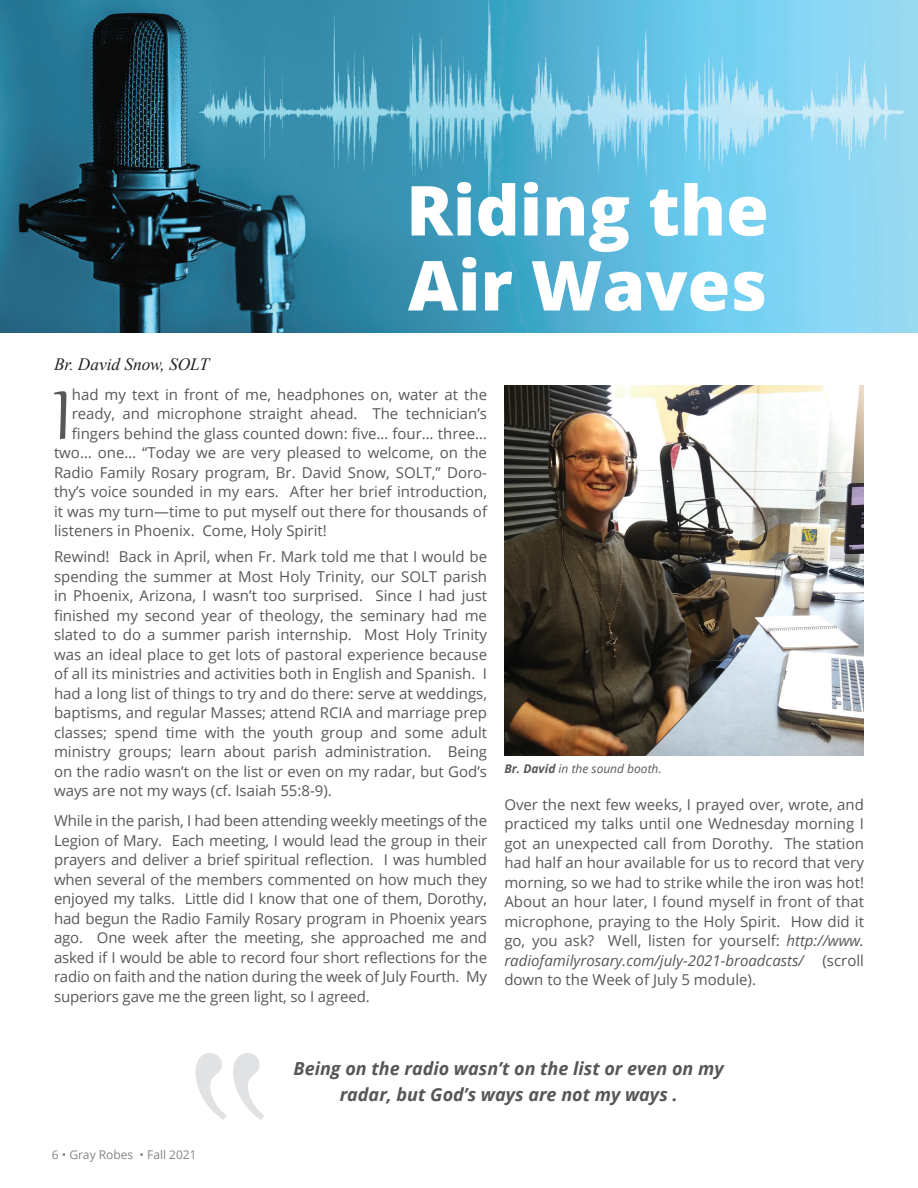
<style>
.page{position:relative;width:918px;height:1188px;background:#fff}
.page>*{position:absolute;margin:0;border:0;box-sizing:border-box;transform-origin:0 0}
.GR_Body_Copy{font:84.3px "Gabriola";color:#57585a}
.GR_Heading{font:800 69px/75px "Open Sans";color:#fff}
.GR_Pull_Quote{font:italic 700 18px/25.5px "Open Sans";color:#575757;text-align:center}
.GR_Author{font:italic 17.25px "Times New Roman";color:#231f20}
.GR_Body_Copy-2{font:15px/19.5px "Open Sans";color:#57585a;text-align:justify}
.GR_Caption_2{font:italic 12px "Open Sans";color:#57585a}
.t1{font:12px "Open Sans";color:#828487}
.s1{font-weight:700}
.s2{font-style:italic}
</style>
<div class="page">
<svg style="left:195px;top:1053px;width:69px;height:67px"></svg>
<img style="left:505px;top:386px;width:359px;height:369px">
<img style="left:0;top:0;width:918px;height:332px">
<p class="GR_Author" style="left:54px;top:353px;width:157px">Br. David Snow, SOLT</p>
<p class="GR_Heading" style="left:406px;top:169px;width:364px">Riding the<br>Air Waves</p>
<p class="GR_Body_Copy" style="left:53px;top:360px;width:20px">I</p>
<p class="GR_Body_Copy-2" style="left:72px;top:384px;width:417px">had my text in front of me, headphones on, water at the</p>
<p class="GR_Body_Copy-2" style="left:72px;top:403px;width:417px">ready, and microphone straight ahead. The technician’s</p>
<p class="GR_Body_Copy-2" style="left:72px;top:423px;width:417px">fingers behind the glass counted down: five… four… three…</p>
<p class="GR_Body_Copy-2" style="left:54px;top:442px;width:435px">two… one… “Today we are very pleased to welcome, on the</p>
<p class="GR_Body_Copy-2" style="left:54px;top:462px;width:435px">Radio Family Rosary program, Br. David Snow, SOLT,” Doro-</p>
<p class="GR_Body_Copy-2" style="left:54px;top:481px;width:435px">thy’s voice sounded in my ears. After her brief introduction,</p>
<p class="GR_Body_Copy-2" style="left:54px;top:501px;width:435px">it was my turn—time to put myself out there for thousands of</p>
<p class="GR_Body_Copy-2" style="left:54px;top:520px;width:274px">listeners in Phoenix. Come, Holy Spirit!</p>
<p class="GR_Body_Copy-2" style="left:54px;top:547px;width:435px">Rewind! Back in April, when Fr. Mark told me that I would be spending the summer at Most Holy Trinity, our SOLT parish in Phoenix, Arizona, I wasn’t too surprised. Since I had just finished my second year of theology, the seminary had me slated to do a summer parish internship. Most Holy Trinity was an ideal place to get lots of pastoral experience because of all its ministries and activities both in English and Spanish. I had a long list of things to try and do there: serve at weddings, baptisms, and regular Masses; attend RCIA and marriage prep classes; spend time with the youth group and some adult ministry groups; learn about parish administration. Being on the radio wasn’t on the list or even on my radar, but God’s ways are not my ways (cf. Isaiah 55:8-9).</p>
<p class="GR_Body_Copy-2" style="left:54px;top:811px;width:435px">While in the parish, I had been attending weekly meetings of the Legion of Mary. Each meeting, I would lead the group in their prayers and deliver a brief spiritual reflection. I was humbled when several of the members commented on how much they enjoyed my talks. Little did I know that one of them, Dorothy, had begun the Radio Family Rosary program in Phoenix years ago. One week after the meeting, she approached me and asked if I would be able to record four short reflections for the radio on faith and the nation during the week of July Fourth. My superiors gave me the green light, so I agreed.</p>
<p class="GR_Caption_2" style="left:504px;top:761px;width:159px"><span class="s1">Br. David</span> in the sound booth.</p>
<p class="GR_Body_Copy-2" style="left:504px;top:794px;width:361px">Over the next few weeks, I prayed over, wrote, and practiced my talks until one Wednesday morning I got an unexpected call from Dorothy. The station had half an hour available for us to record that very morning, so we had to strike while the iron was hot!<br>About an hour later, I found myself in front of that microphone, praying to the Holy Spirit. How did it go, you ask? Well, listen for yourself: <span class="s2">http://www. radiofamilyrosary.com/july-2021-broadcasts/</span> (scroll down to the Week of July 5 module).</p>
<p class="t1" style="left:52px;top:1146px;width:146px">6 • Gray Robes • Fall 2021</p>
<p class="GR_Pull_Quote" style="left:294px;top:1056px;width:432px">Being on the radio wasn’t on the list or even on my radar, but God’s ways are not my ways .</p>
</div>
